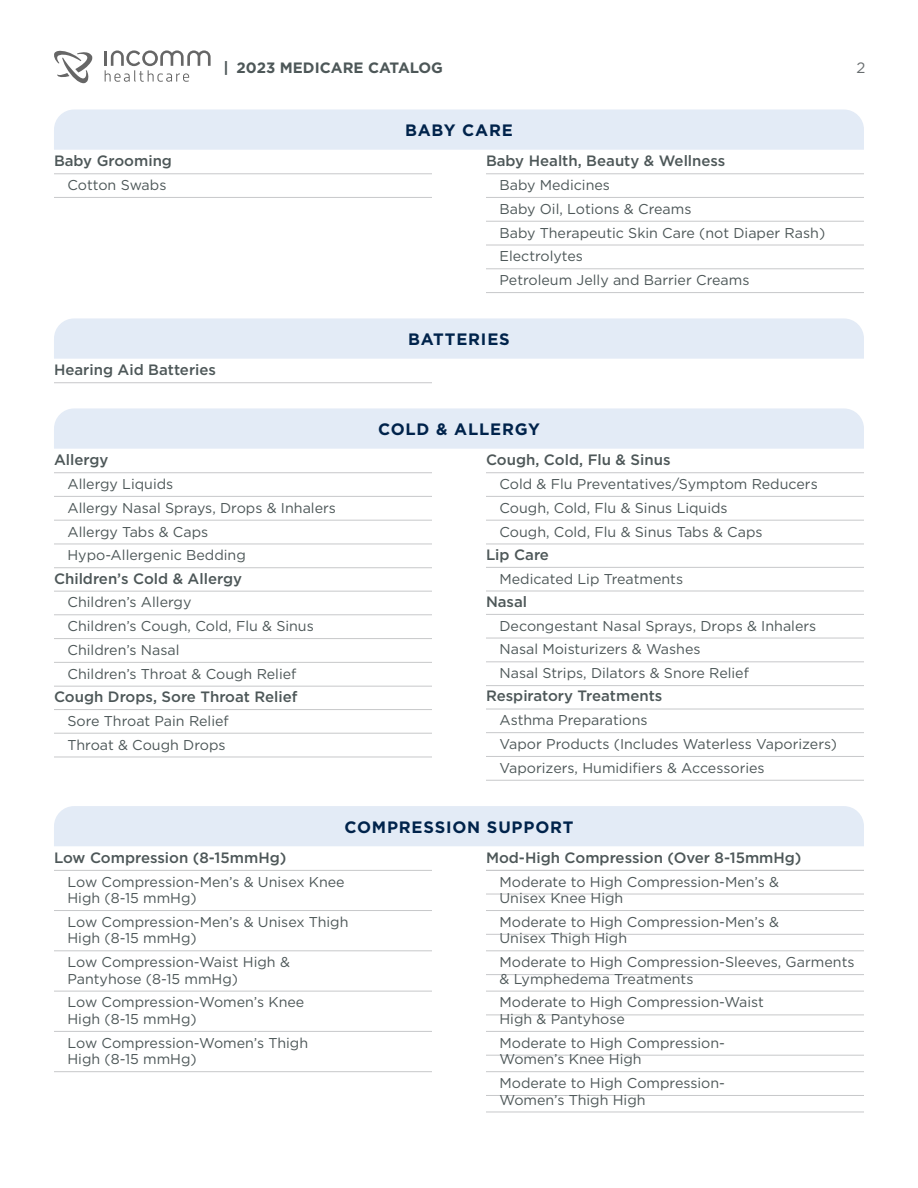
<style>
.page{position:relative;width:918px;height:1188px;background:#fff}
.page>*{position:absolute;margin:0;border:0;box-sizing:border-box;transform-origin:0 0}
.t1{font:700 16.5px "Gotham";letter-spacing:.05em;color:#00234b}
.t2{font:500 15px "Gotham";color:#4d5758}
.t3{font:700 15px "Gotham";color:#4d5758}
.t4{font:15px "Gotham";color:#686d6f}
.t5{font:14.25px/23.9px "Gotham";color:#4d5758}
</style>
<div class="page">
<hr style="left:104px;top:51px;width:3px;height:15px;background:#000">
<svg style="left:54px;top:50px;width:39px;height:33px"></svg>
<svg style="left:105px;top:50px;width:106px;height:32px"></svg>
<div style="left:54px;top:110px;width:810px;height:40px;background:#e3ebf6"></div>
<hr style="left:54px;top:173px;width:378px;height:1px;background:#c7c8ca">
<hr style="left:54px;top:197px;width:378px;height:1px;background:#c7c8ca">
<hr style="left:486px;top:173px;width:378px;height:1px;background:#c7c8ca">
<hr style="left:486px;top:197px;width:378px;height:1px;background:#c7c8ca">
<hr style="left:486px;top:221px;width:378px;height:1px;background:#c7c8ca">
<hr style="left:486px;top:245px;width:378px;height:1px;background:#c7c8ca">
<hr style="left:486px;top:268px;width:378px;height:1px;background:#c7c8ca">
<hr style="left:486px;top:292px;width:378px;height:1px;background:#c7c8ca">
<div style="left:54px;top:318px;width:810px;height:41px;background:#e3ebf6"></div>
<hr style="left:54px;top:382px;width:378px;height:1px;background:#c7c8ca">
<div style="left:54px;top:408px;width:810px;height:41px;background:#e3ebf6"></div>
<hr style="left:54px;top:472px;width:378px;height:1px;background:#c7c8ca">
<hr style="left:54px;top:496px;width:378px;height:1px;background:#c7c8ca">
<hr style="left:54px;top:520px;width:378px;height:1px;background:#c7c8ca">
<hr style="left:54px;top:544px;width:378px;height:1px;background:#c7c8ca">
<hr style="left:54px;top:567px;width:378px;height:1px;background:#c7c8ca">
<hr style="left:54px;top:591px;width:378px;height:1px;background:#c7c8ca">
<hr style="left:54px;top:614px;width:378px;height:1px;background:#c7c8ca">
<hr style="left:54px;top:638px;width:378px;height:1px;background:#c7c8ca">
<hr style="left:54px;top:662px;width:378px;height:1px;background:#c7c8ca">
<hr style="left:54px;top:686px;width:378px;height:1px;background:#c7c8ca">
<hr style="left:54px;top:709px;width:378px;height:1px;background:#c7c8ca">
<hr style="left:54px;top:733px;width:378px;height:1px;background:#c7c8ca">
<hr style="left:54px;top:757px;width:378px;height:1px;background:#c7c8ca">
<hr style="left:486px;top:472px;width:378px;height:1px;background:#c7c8ca">
<hr style="left:486px;top:496px;width:378px;height:1px;background:#c7c8ca">
<hr style="left:486px;top:520px;width:378px;height:1px;background:#c7c8ca">
<hr style="left:486px;top:544px;width:378px;height:1px;background:#c7c8ca">
<hr style="left:486px;top:567px;width:378px;height:1px;background:#c7c8ca">
<hr style="left:486px;top:591px;width:378px;height:1px;background:#c7c8ca">
<hr style="left:486px;top:614px;width:378px;height:1px;background:#c7c8ca">
<hr style="left:486px;top:638px;width:378px;height:1px;background:#c7c8ca">
<hr style="left:486px;top:661px;width:378px;height:1px;background:#c7c8ca">
<hr style="left:486px;top:685px;width:378px;height:1px;background:#c7c8ca">
<hr style="left:486px;top:709px;width:378px;height:1px;background:#c7c8ca">
<hr style="left:486px;top:732px;width:378px;height:1px;background:#c7c8ca">
<hr style="left:486px;top:756px;width:378px;height:1px;background:#c7c8ca">
<hr style="left:486px;top:780px;width:378px;height:1px;background:#c7c8ca">
<div style="left:54px;top:806px;width:810px;height:40px;background:#e3ebf6"></div>
<hr style="left:54px;top:870px;width:378px;height:1px;background:#c7c8ca">
<hr style="left:54px;top:910px;width:378px;height:1px;background:#c7c8ca">
<hr style="left:54px;top:950px;width:378px;height:1px;background:#c7c8ca">
<hr style="left:54px;top:991px;width:378px;height:1px;background:#c7c8ca">
<hr style="left:54px;top:1031px;width:378px;height:1px;background:#c7c8ca">
<hr style="left:54px;top:1071px;width:378px;height:1px;background:#c7c8ca">
<hr style="left:486px;top:870px;width:378px;height:1px;background:#c7c8ca">
<hr style="left:486px;top:910px;width:378px;height:1px;background:#c7c8ca">
<hr style="left:486px;top:894px;width:378px;height:1px;background:#c7c8ca">
<hr style="left:486px;top:950px;width:378px;height:1px;background:#c7c8ca">
<hr style="left:486px;top:934px;width:378px;height:1px;background:#c7c8ca">
<hr style="left:486px;top:991px;width:378px;height:1px;background:#c7c8ca">
<hr style="left:486px;top:974px;width:378px;height:1px;background:#c7c8ca">
<hr style="left:486px;top:1031px;width:378px;height:1px;background:#c7c8ca">
<hr style="left:486px;top:1015px;width:378px;height:1px;background:#c7c8ca">
<hr style="left:486px;top:1071px;width:378px;height:1px;background:#c7c8ca">
<hr style="left:486px;top:1055px;width:378px;height:1px;background:#c7c8ca">
<hr style="left:486px;top:1112px;width:378px;height:1px;background:#c7c8ca">
<hr style="left:486px;top:1095px;width:378px;height:1px;background:#c7c8ca">
<p class="t3" style="left:224px;top:57px;width:221px">| 2023 MEDICARE CATALOG</p>
<p class="t4" style="left:857px;top:58px;width:10px">2</p>
<p class="t2" style="left:54px;top:151px;width:120px">Baby Grooming</p>
<p class="t5" style="left:68px;top:173px;width:100px">Cotton Swabs</p>
<p class="t1" style="left:405px;top:119px;width:109px">BABY CARE</p>
<p class="t2" style="left:486px;top:151px;width:241px">Baby Health, Beauty &amp; Wellness</p>
<p class="t5" style="left:500px;top:173px;width:327px">Baby Medicines<br>Baby Oil, Lotions &amp; Creams<br>Baby Therapeutic Skin Care (not Diaper Rash)<br>Electrolytes<br>Petroleum Jelly and Barrier Creams</p>
<p class="t2" style="left:54px;top:360px;width:164px">Hearing Aid Batteries</p>
<p class="t2" style="left:54px;top:450px;width:56px">Allergy</p>
<p class="t5" style="left:68px;top:472px;width:270px">Allergy Liquids<br>Allergy Nasal Sprays, Drops &amp; Inhalers<br>Allergy Tabs &amp; Caps<br>Hypo-Allergenic Bedding</p>
<p class="t2" style="left:54px;top:568px;width:190px">Children’s Cold &amp; Allergy</p>
<p class="t5" style="left:68px;top:590px;width:248px">Children’s Allergy<br>Children’s Cough, Cold, Flu &amp; Sinus<br>Children’s Nasal<br>Children’s Throat &amp; Cough Relief</p>
<p class="t2" style="left:54px;top:687px;width:245px">Cough Drops, Sore Throat Relief</p>
<p class="t5" style="left:68px;top:708px;width:163px">Sore Throat Pain Relief<br>Throat &amp; Cough Drops</p>
<p class="t1" style="left:408px;top:328px;width:103px">BATTERIES</p>
<p class="t1" style="left:378px;top:418px;width:163px">COLD &amp; ALLERGY</p>
<p class="t2" style="left:486px;top:450px;width:186px">Cough, Cold, Flu &amp; Sinus</p>
<p class="t5" style="left:500px;top:472px;width:320px">Cold &amp; Flu Preventatives/Symptom Reducers<br>Cough, Cold, Flu &amp; Sinus Liquids<br>Cough, Cold, Flu &amp; Sinus Tabs &amp; Caps</p>
<p class="t2" style="left:486px;top:545px;width:64px">Lip Care</p>
<p class="t5" style="left:500px;top:566px;width:185px">Medicated Lip Treatments</p>
<p class="t2" style="left:486px;top:592px;width:43px">Nasal</p>
<p class="t5" style="left:500px;top:613px;width:318px">Decongestant Nasal Sprays, Drops &amp; Inhalers<br>Nasal Moisturizers &amp; Washes<br>Nasal Strips, Dilators &amp; Snore Relief</p>
<p class="t2" style="left:486px;top:686px;width:178px">Respiratory Treatments</p>
<p class="t5" style="left:500px;top:708px;width:339px">Asthma Preparations<br>Vapor Products (Includes Waterless Vaporizers)<br>Vaporizers, Humidifiers &amp; Accessories</p>
<p class="t1" style="left:344px;top:816px;width:231px">COMPRESSION SUPPORT</p>
<p class="t2" style="left:54px;top:848px;width:234px">Low Compression (8-15mmHg)</p>
<p class="t5" style="left:68px;top:873px;width:279px;line-height:16.5px">Low Compression-Men’s &amp; Unisex Knee<br>High (8-15 mmHg)</p>
<p class="t5" style="left:68px;top:913px;width:283px;line-height:16.5px">Low Compression-Men’s &amp; Unisex Thigh<br>High (8-15 mmHg)</p>
<p class="t5" style="left:68px;top:954px;width:224px;line-height:16.5px">Low Compression-Waist High &amp;<br>Pantyhose (8-15 mmHg)</p>
<p class="t5" style="left:68px;top:994px;width:238px;line-height:16.5px">Low Compression-Women’s Knee<br>High (8-15 mmHg)</p>
<p class="t5" style="left:68px;top:1034px;width:242px;line-height:16.5px">Low Compression-Women’s Thigh<br>High (8-15 mmHg)</p>
<p class="t2" style="left:486px;top:848px;width:317px">Mod-High Compression (Over 8-15mmHg)</p>
<p class="t5" style="left:500px;top:873px;width:281px;line-height:16.5px">Moderate to High Compression-Men’s &amp;<br>Unisex Knee High</p>
<p class="t5" style="left:500px;top:913px;width:281px;line-height:16.5px">Moderate to High Compression-Men’s &amp;<br>Unisex Thigh High</p>
<p class="t5" style="left:500px;top:954px;width:357px;line-height:16.5px">Moderate to High Compression-Sleeves, Garments &amp; Lymphedema Treatments</p>
<p class="t5" style="left:500px;top:994px;width:266px;line-height:16.5px">Moderate to High Compression-Waist<br>High &amp; Pantyhose</p>
<p class="t5" style="left:500px;top:1034px;width:227px;line-height:16.5px">Moderate to High Compression-<br>Women’s Knee High</p>
<p class="t5" style="left:500px;top:1074px;width:227px;line-height:16.5px">Moderate to High Compression-<br>Women’s Thigh High</p>
</div>
